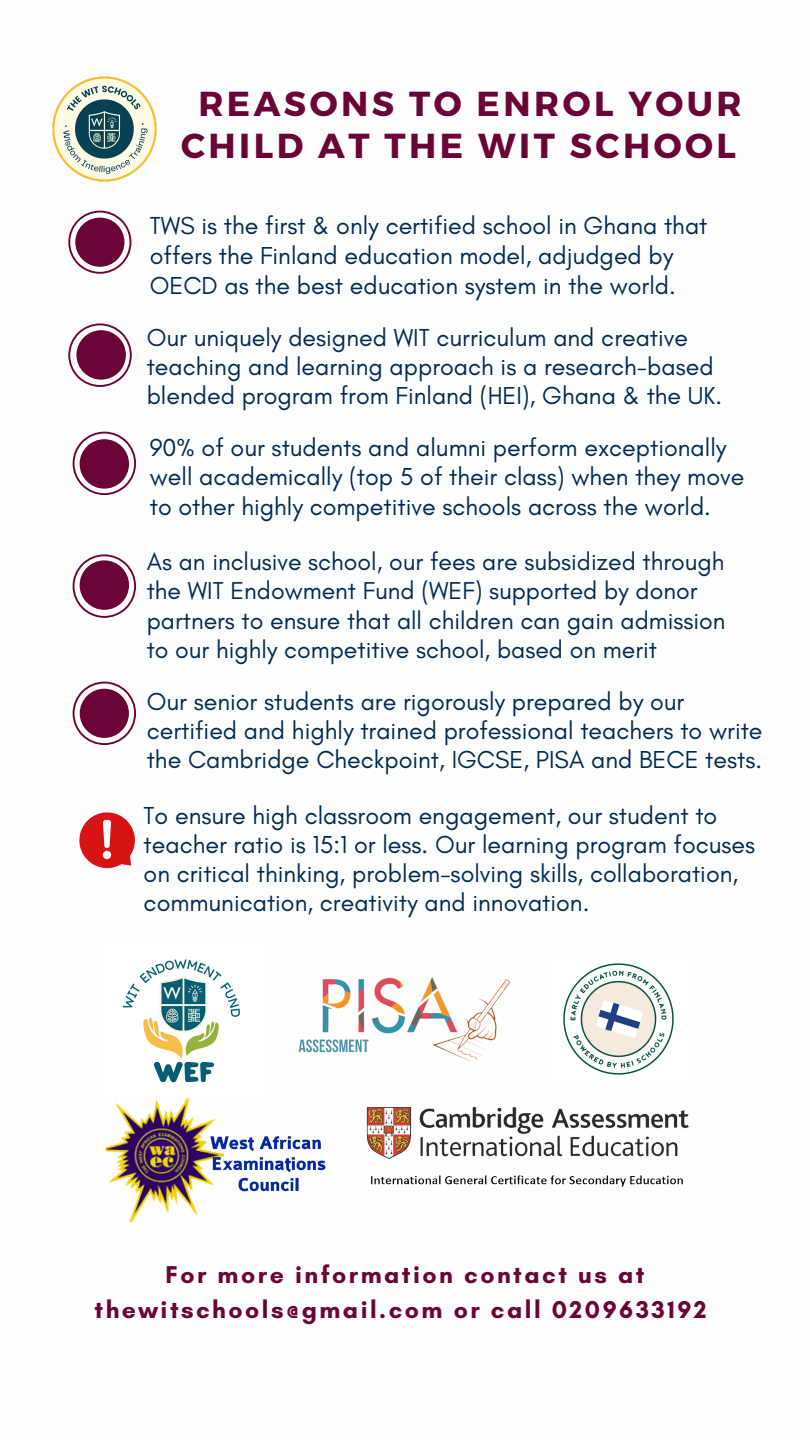
<style>
.page{position:relative;width:810px;height:1440px;background:#fff}
.page>*{position:absolute;margin:0;border:0;box-sizing:border-box;transform-origin:0 0}
.t1{font:700 34.7px/42px "Montserrat";letter-spacing:.1em;color:#6b0436;text-align:center}
.t2{font:25px/29.2px "Glacial Indifference";color:#012b53}
.t3{font:24.9px/29.2px "Glacial Indifference";color:#012b53}
.t4{font:700 24.8px/34.5px "Glacial Indifference";letter-spacing:.1em;color:#6b0436;text-align:center}
</style>
<div class="page">
<img style="left:52px;top:76px;width:105px;height:106px">
<svg style="left:68px;top:211px;width:63px;height:63px"></svg>
<div style="left:75px;top:218px;width:49px;height:49px;background:#6b0436;border-radius:50%"></div>
<svg style="left:79px;top:812px;width:56px;height:57px"></svg>
<div style="left:103px;top:851px;width:8px;height:8px;background:#fff;border-radius:50%"></div>
<svg style="left:73px;top:554px;width:63px;height:64px"></svg>
<svg style="left:68px;top:323px;width:64px;height:64px"></svg>
<svg style="left:73px;top:432px;width:63px;height:63px"></svg>
<img style="left:107px;top:1098px;width:219px;height:125px">
<img style="left:366px;top:1107px;width:323px;height:80px">
<img style="left:298px;top:977px;width:212px;height:85px">
<img style="left:563px;top:963px;width:111px;height:112px">
<svg style="left:73px;top:682px;width:63px;height:63px"></svg>
<div style="left:80px;top:689px;width:49px;height:49px;background:#6b0436;border-radius:50%"></div>
<img style="left:122px;top:959px;width:118px;height:124px">
<p class="t1" style="left:181px;top:81px;width:562px">REASONS TO ENROL YOUR<br>CHILD AT THE WIT SCHOOL</p>
<p class="t2" style="left:150px;top:210px;width:559px;line-height:30px">TWS is the first &amp; only certified school in Ghana that offers the Finland education model, adjudged by<br>OECD as the best education system in the world.</p>
<p class="t2" style="left:147px;top:323px;width:577px">Our uniquely designed WIT curriculum and creative teaching and learning approach is a research-based blended program from Finland (HEI), Ghana &amp; the UK.</p>
<p class="t2" style="left:150px;top:433px;width:578px">90% of our students and alumni perform exceptionally</p>
<p class="t2" style="left:150px;top:462px;width:596px">well academically (top 5 of their class) when they move</p>
<p class="t2" style="left:150px;top:491px;width:563px">to other highly competitive schools across the world.</p>
<p class="t3" style="left:147px;top:547px;width:580px">As an inclusive school, our fees are subsidized through the WIT Endowment Fund (WEF) supported by donor partners to ensure that all children can gain admission</p>
<p class="t3" style="left:147px;top:635px;width:512px">to our highly competitive school, based on merit</p>
<p class="t2" style="left:147px;top:686px;width:539px">Our senior students are rigorously prepared by our</p>
<p class="t2" style="left:147px;top:716px;width:617px">certified and highly trained professional teachers to write</p>
<p class="t2" style="left:147px;top:745px;width:617px">the Cambridge Checkpoint, IGCSE, PISA and BECE tests.</p>
<p class="t2" style="left:144px;top:800px;width:613px">To ensure high classroom engagement, our student to teacher ratio is 15:1 or less. Our learning program focuses on critical thinking, problem-solving skills, collaboration, communication, creativity and innovation.</p>
<p class="t4" style="left:95px;top:1257px;width:614px">For more information contact us at thewitschools@gmail.com or call 0209633192</p>
</div>
